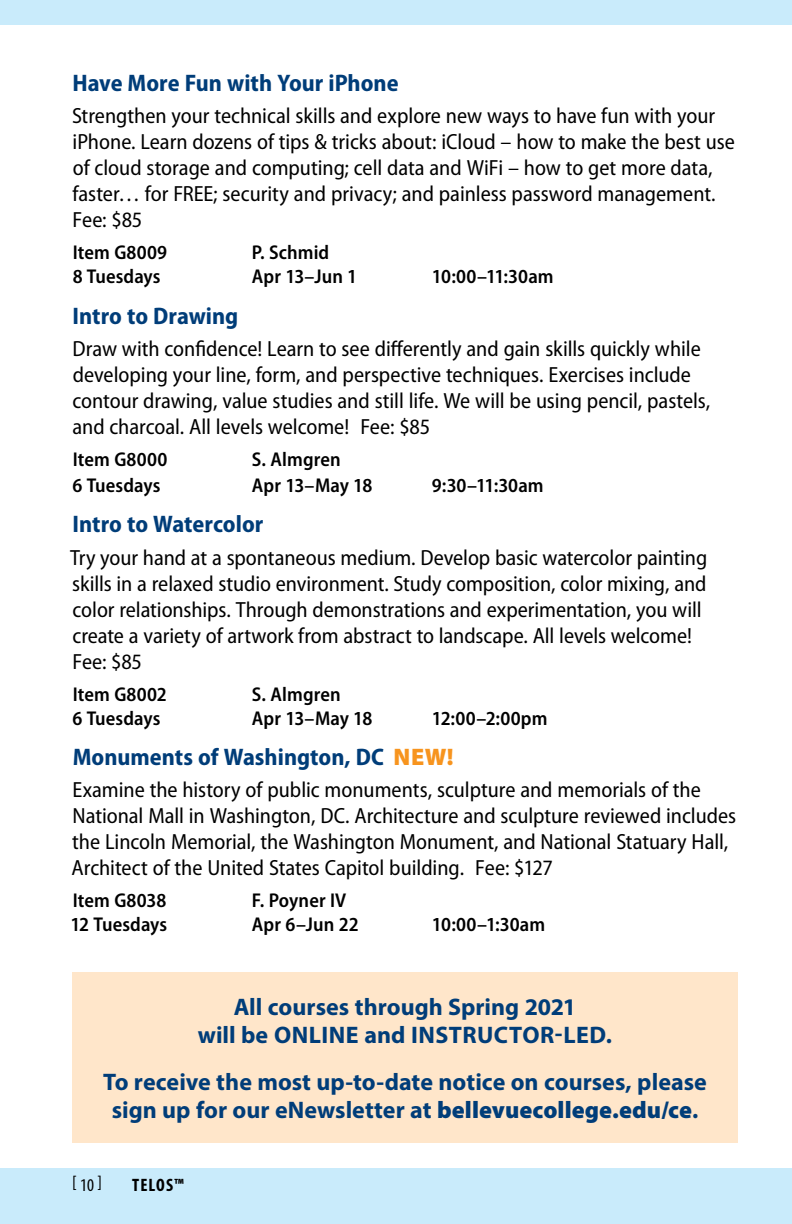
<style>
.page{position:relative;width:792px;height:1224px;background:#fff}
.page>*{position:absolute;margin:0;border:0;box-sizing:border-box;transform-origin:0 0}
.t1{font:700 24px/28px "Myriad Pro";color:#003d79;text-align:center}
.t2{font:700 semi-condensed 24px "Myriad Pro";color:#003d79}
.t3{font:semi-condensed 22px/26px "Myriad Pro";letter-spacing:-.005em;color:#000}
.t4{font:600 semi-condensed 20px "Myriad Pro";letter-spacing:.005em;color:#000}
.t5{font:700 condensed 18px "Myriad Pro";letter-spacing:.06em;color:#000}
.t6{font:condensed 18px "Myriad Pro";color:#000}
.s1{font-weight:900;font-stretch:normal;color:#f7941e}
.s2{font-weight:900}
</style>
<div class="page">
<div style="left:0;top:1168px;width:792px;height:56px;background:#c9ebfb"></div>
<div style="left:0;top:0;width:792px;height:25px;background:#c9ebfb"></div>
<div style="left:72px;top:972px;width:666px;height:171px;background:#ffe6ca"></div>
<p class="t2" style="left:73px;top:70px;width:328px">Have More Fun with Your iPhone</p>
<p class="t3" style="left:72px;top:103px;width:664px">Strengthen your technical skills and explore new ways to have fun with your iPhone. Learn dozens of tips &amp; tricks about: iCloud – how to make the best use of cloud storage and computing; cell data and WiFi – how to get more data, faster… for FREE; security and privacy; and painless password management.<br>Fee: $85</p>
<p class="t4" style="left:73px;top:242px;width:96px">Item G8009</p>
<p class="t4" style="left:252px;top:242px;width:79px">P. Schmid</p>
<p class="t4" style="left:73px;top:266px;width:89px">8 Tuesdays</p>
<p class="t4" style="left:252px;top:266px;width:107px">Apr 13–Jun 1</p>
<p class="t4" style="left:432px;top:266px;width:123px">10:00–11:30am</p>
<p class="t2" style="left:72px;top:302px;width:167px">Intro to Drawing</p>
<p class="t3" style="left:72px;top:336px;width:639px">Draw with confidence! Learn to see differently and gain skills quickly while developing your line, form, and perspective techniques. Exercises include contour drawing, value studies and still life. We will be using pencil, pastels, and charcoal. All levels welcome! Fee: $85</p>
<p class="t4" style="left:73px;top:448px;width:96px">Item G8000</p>
<p class="t4" style="left:252px;top:448px;width:90px">S. Almgren</p>
<p class="t4" style="left:72px;top:474px;width:89px">6 Tuesdays</p>
<p class="t4" style="left:252px;top:474px;width:122px">Apr 13–May 18</p>
<p class="t4" style="left:432px;top:474px;width:113px">9:30–11:30am</p>
<p class="t2" style="left:72px;top:511px;width:192px">Intro to Watercolor</p>
<p class="t3" style="left:70px;top:545px;width:639px">Try your hand at a spontaneous medium. Develop basic watercolor painting skills in a relaxed studio environment. Study composition, color mixing, and color relationships. Through demonstrations and experimentation, you will create a variety of artwork from abstract to landscape. All levels welcome!<br>Fee: $85</p>
<p class="t4" style="left:73px;top:683px;width:95px">Item G8002</p>
<p class="t4" style="left:252px;top:683px;width:90px">S. Almgren</p>
<p class="t4" style="left:72px;top:707px;width:89px">6 Tuesdays</p>
<p class="t4" style="left:252px;top:707px;width:122px">Apr 13–May 18</p>
<p class="t4" style="left:432px;top:707px;width:117px">12:00–2:00pm</p>
<p class="t2" style="left:73px;top:744px;width:383px">Monuments of Washington, DC <span class="s1">NEW!</span></p>
<p class="t3" style="left:72px;top:778px;width:666px">Examine the history of public monuments, sculpture and memorials of the National Mall in Washington, DC. Architecture and sculpture reviewed includes the Lincoln Memorial, the Washington Monument, and National Statuary Hall, Architect of the United States Capitol building. Fee: $127</p>
<p class="t4" style="left:73px;top:890px;width:95px">Item G8038</p>
<p class="t4" style="left:252px;top:890px;width:96px">F. Poyner IV</p>
<p class="t4" style="left:70px;top:914px;width:98px">12 Tuesdays</p>
<p class="t4" style="left:252px;top:914px;width:108px">Apr 6–Jun 22</p>
<p class="t4" style="left:432px;top:914px;width:115px">10:00–1:30am</p>
<p class="t1" style="left:198px;top:992px;width:416px">All courses through Spring 2021<br>will be ONLINE and INSTRUCTOR-LED.</p>
<p class="t1" style="left:103px;top:1067px;width:605px">To receive the most up-to-date notice on courses, please sign up for our eNewsletter at <span class="s2">bellevuecollege.edu/ce</span>.</p>
<p class="t6" style="left:72px;top:1173px;width:32px">[ 10 ]</p>
<p class="t5" style="left:132px;top:1174px;width:53px">TELOS™</p>
</div>
